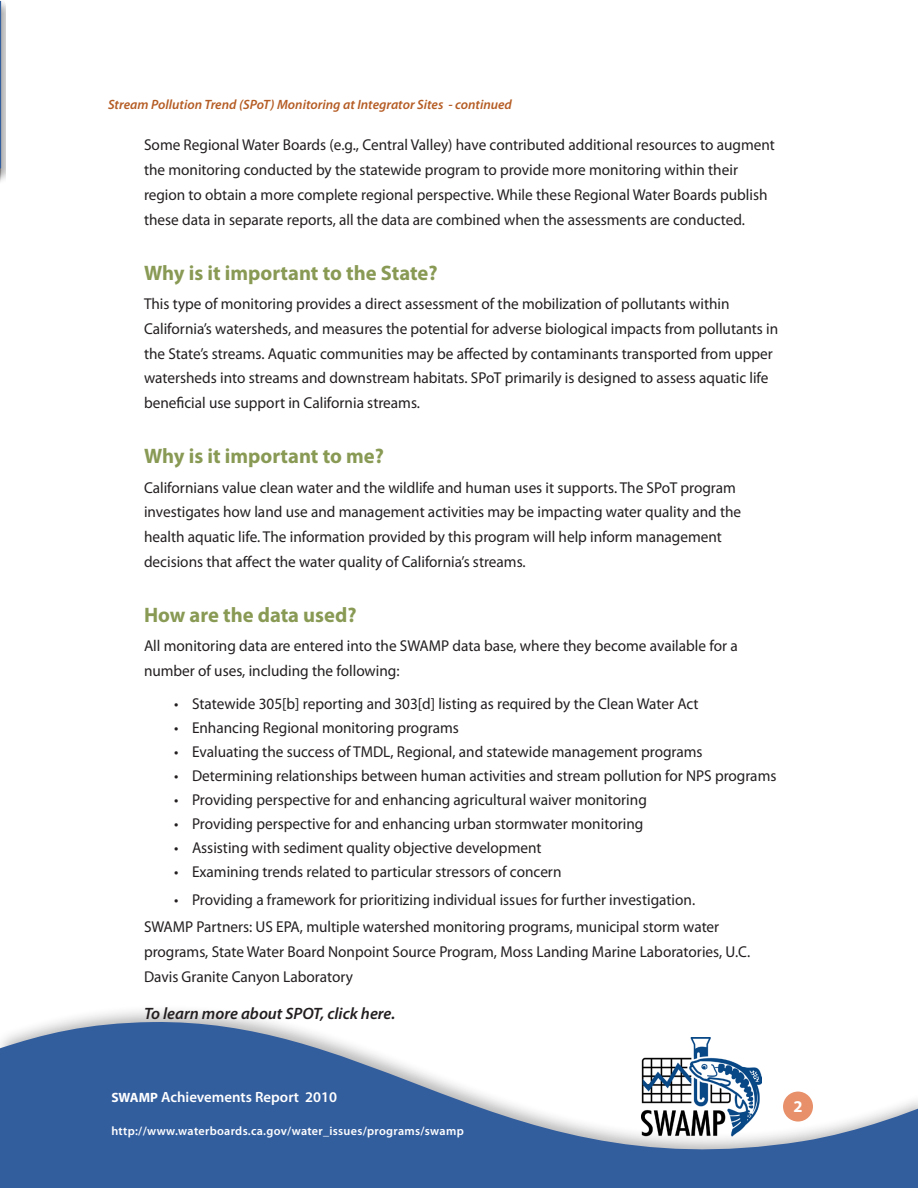
<style>
.page{position:relative;width:918px;height:1188px;background:#fff}
.page>*{position:absolute;margin:0;border:0;box-sizing:border-box;transform-origin:0 0}
.Sub_Heading__green{font:700 21px "Myriad Pro";color:#899a55}
.Body-link_text{font:italic 600 16.5px "Myriad Pro";color:#231f20}
.t1{font:700 16.5px "Myriad Pro";color:#fff}
.Body_Text{font:15.75px/24.8px "Myriad Pro";color:#231f20}
.TAB_Body_text{font:15.75px "Myriad Pro";color:#231f20}
.t2{font:600 14.85px "Myriad Pro";color:#fff}
.continued{font:italic 600 13.5px "Myriad Pro";color:#b55c24}
.t3{font:600 12.15px "Myriad Pro";letter-spacing:.025em;color:#fff}
.s1{font-weight:700;font-size:13.5px}
</style>
<div class="page">
<div style="left:0;top:0;width:6px;height:216px;background:#231f20;opacity:.37"></div>
<hr style="left:0;top:0;width:1px;height:216px;background:#fff">
<svg style="left:0;top:0;width:1px;height:182px"></svg>
<div style="left:0;top:1004px;width:918px;height:184px;background:#231f20;opacity:.33"></div>
<svg style="left:0;top:1021px;width:918px;height:167px;fill:#335e9e"></svg>
<img style="left:641px;top:1038px;width:121px;height:102px">
<p class="continued" style="left:108px;top:96px;width:405px">Stream Pollution Trend (SPoT) Monitoring at Integrator Sites - continued</p>
<p class="Body_Text" style="left:144px;top:132px;width:632px">Some Regional Water Boards (e.g., Central Valley) have contributed additional resources to augment the monitoring conducted by the statewide program to provide more monitoring within their region to obtain a more complete regional perspective. While these Regional Water Boards publish these data in separate reports, all the data are combined when the assessments are conducted.</p>
<p class="Sub_Heading__green" style="left:144px;top:259px;width:295px">Why is it important to the State?</p>
<p class="Body_Text" style="left:144px;top:291px;width:636px">This type of monitoring provides a direct assessment of the mobilization of pollutants within California’s watersheds, and measures the potential for adverse biological impacts from pollutants in the State’s streams. Aquatic communities may be affected by contaminants transported from upper watersheds into streams and downstream habitats. SPoT primarily is designed to assess aquatic life beneficial use support in California streams.</p>
<p class="Sub_Heading__green" style="left:144px;top:443px;width:241px">Why is it important to me?</p>
<p class="Body_Text" style="left:144px;top:475px;width:599px">Californians value clean water and the wildlife and human uses it supports. The SPoT program investigates how land use and management activities may be impacting water quality and the health aquatic life. The information provided by this program will help inform management decisions that affect the water quality of California’s streams.</p>
<p class="Sub_Heading__green" style="left:144px;top:601px;width:214px">How are the data used?</p>
<p class="Body_Text" style="left:144px;top:633px;width:595px">All monitoring data are entered into the SWAMP data base, where they become available for a number of uses, including the following:</p>
<p class="TAB_Body_text" style="left:174px;top:694px;width:526px">• Statewide 305[b] reporting and 303[d] listing as required by the Clean Water Act</p>
<p class="TAB_Body_text" style="left:174px;top:718px;width:286px">• Enhancing Regional monitoring programs</p>
<p class="TAB_Body_text" style="left:174px;top:742px;width:530px">• Evaluating the success of TMDL, Regional, and statewide management programs</p>
<p class="TAB_Body_text" style="left:174px;top:766px;width:604px">• Determining relationships between human activities and stream pollution for NPS programs</p>
<p class="TAB_Body_text" style="left:174px;top:790px;width:474px">• Providing perspective for and enhancing agricultural waiver monitoring</p>
<p class="TAB_Body_text" style="left:174px;top:814px;width:471px">• Providing perspective for and enhancing urban stormwater monitoring</p>
<p class="TAB_Body_text" style="left:174px;top:838px;width:369px">• Assisting with sediment quality objective development</p>
<p class="TAB_Body_text" style="left:174px;top:862px;width:389px">• Examining trends related to particular stressors of concern</p>
<p class="TAB_Body_text" style="left:174px;top:890px;width:523px">• Providing a framework for prioritizing individual issues for further investigation.</p>
<p class="Body_Text" style="left:144px;top:915px;width:608px">SWAMP Partners: US EPA, multiple watershed monitoring programs, municipal storm water programs, State Water Board Nonpoint Source Program, Moss Landing Marine Laboratories, U.C.<br>Davis Granite Canyon Laboratory</p>
<p class="Body-link_text" style="left:144px;top:1003px;width:253px">To learn more about SPOT, click here.</p>
<p class="t2" style="left:111px;top:1087px;width:227px"><span class="s1">SWAMP</span> Achievements Report 2010</p>
<p class="t3" style="left:111px;top:1124px;width:354px">http://www.waterboards.ca.gov/water_issues/programs/swamp</p>
<p class="t1" style="left:793px;top:1096px;width:11px">2</p>
</div>
